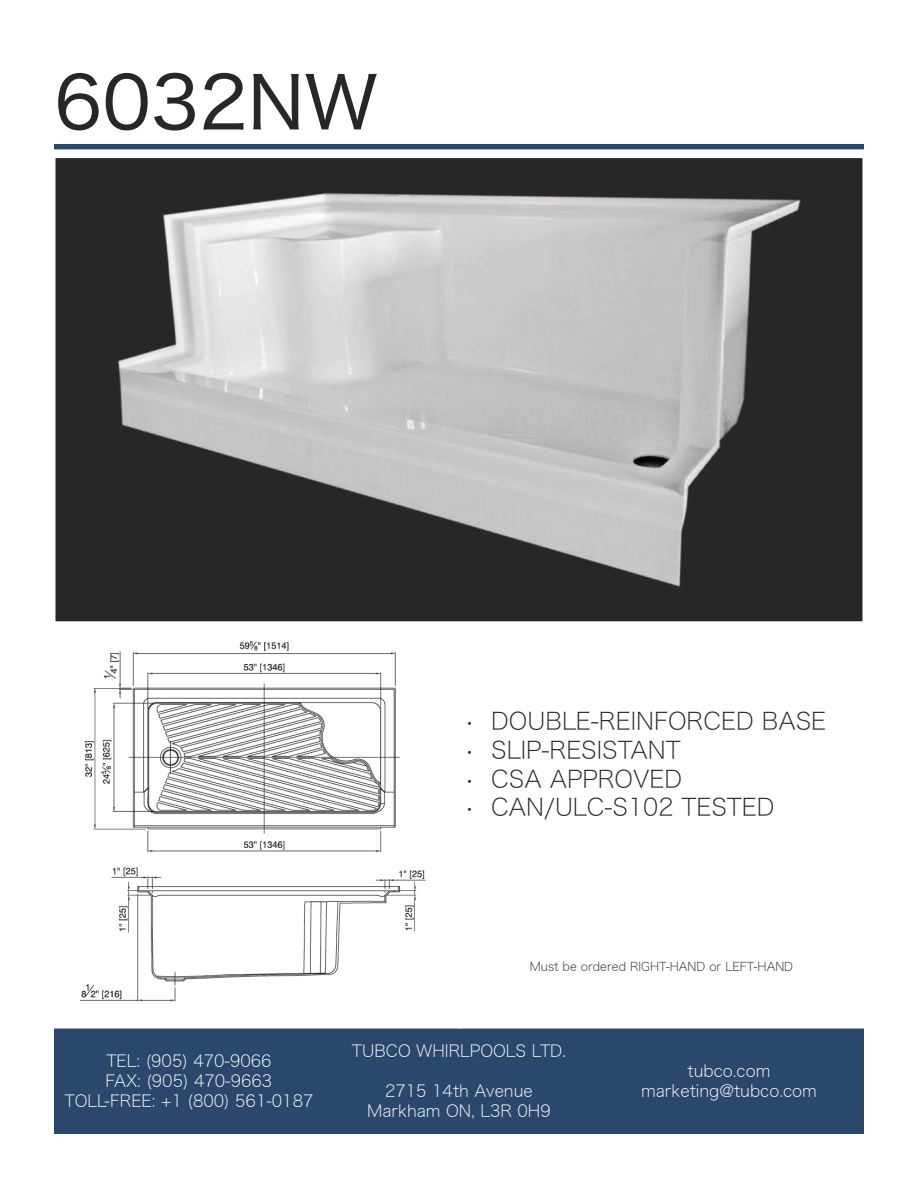
<style>
.page{position:relative;width:918px;height:1188px;background:#fff}
.page>*{position:absolute;margin:0;border:0;box-sizing:border-box;transform-origin:0 0}
.t1{font:72px "Hiragino Sans W4";color:#282627}
.t2{font:24px "Hiragino Sans W1";color:#282627}
.t3{font:16.5px/19.8px "Hiragino Sans W1";color:#fff;text-align:center}
.t4{font:12px "Hiragino Sans W1";color:#282627}
</style>
<div class="page">
<div style="left:54px;top:1028px;width:810px;height:106px;background:#2b486c"></div>
<div style="left:54px;top:144px;width:810px;height:5px;background:#2b486c"></div>
<div style="left:54px;top:157px;width:810px;height:466px;background:#282627"></div>
<img style="left:118px;top:193px;width:683px;height:394px">
<div style="left:52px;top:155px;width:814px;height:469px;border:3px solid #fff"></div>
<img style="left:74px;top:641px;width:365px;height:385px">
<div style="left:53px;top:622px;width:407px;height:407px;border:2px solid #fff"></div>
<div style="left:458px;top:622px;width:407px;height:284px;border:2px solid #fff"></div>
<div style="left:458px;top:905px;width:407px;height:124px;border:2px solid #fff"></div>
<h1 class="t1" style="left:54px;top:38px;width:325px">6032NW</h1>
<h2 class="t2" style="left:464px;top:700px;width:363px">• DOUBLE-REINFORCED BASE</h2>
<h2 class="t2" style="left:464px;top:729px;width:218px">• SLIP-RESISTANT</h2>
<h2 class="t2" style="left:464px;top:757px;width:219px">• CSA APPROVED</h2>
<h2 class="t2" style="left:464px;top:786px;width:312px">• CAN/ULC-S102 TESTED</h2>
<p class="t4" style="left:530px;top:956px;width:265px">Must be ordered RIGHT-HAND or LEFT-HAND</p>
<p class="t3" style="left:352px;top:1040px;width:216px">TUBCO WHIRLPOOLS LTD.</p>
<p class="t3" style="left:367px;top:1080px;width:185px">2715 14th Avenue<br>Markham ON, L3R 0H9</p>
<p class="t3" style="left:65px;top:1050px;width:250px">TEL: (905) 470-9066<br>FAX: (905) 470-9663<br>TOLL-FREE: +1 (800) 561-0187</p>
<p class="t3" style="left:641px;top:1060px;width:177px">tubco.com marketing@tubco.com</p>
</div>
